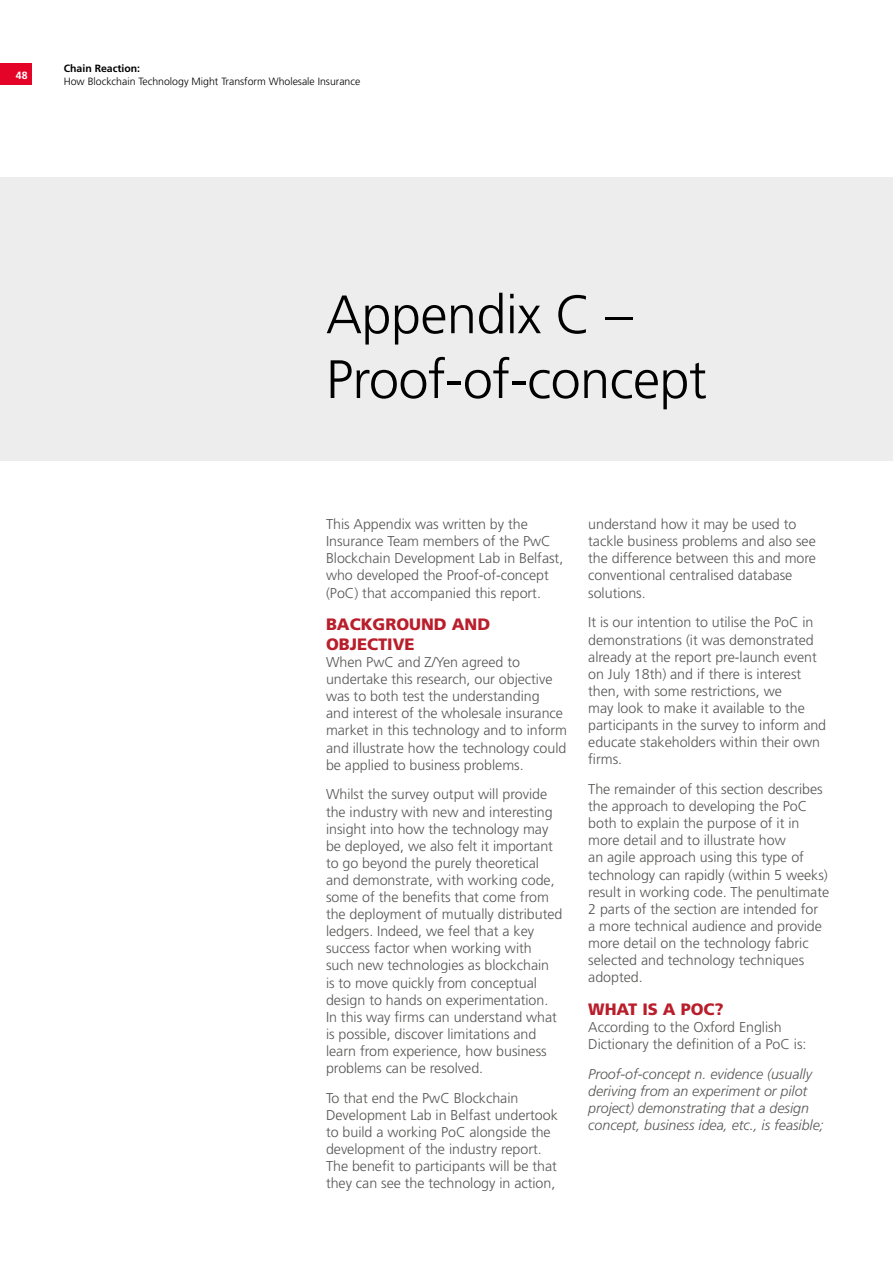
<style>
.page{position:relative;width:893px;height:1263px;background:#fff}
.page>*{position:absolute;margin:0;border:0;box-sizing:border-box;transform-origin:0 0}
.t1{font:300 54px/64.8px "Frutiger";letter-spacing:-.01em;color:#000}
.t2{font:900 16.5px/19.8px "Frutiger";color:#b91e2b}
.t3{font:300 14.25px/17.1px "Frutiger";color:#575756}
.t4{font:italic 300 14.25px/17.1px "Frutiger";color:#575756}
.t5{font:300 10.5px "Frutiger";color:#000}
.t6{font:700 10.5px "Frutiger";color:#000}
.t7{font:700 10.5px "Frutiger";color:#fff}
</style>
<div class="page">
<div style="left:0;top:64px;width:32px;height:21px;background:#e40428"></div>
<div style="left:0;top:177px;width:893px;height:284px;background:#ededed"></div>
<p class="t7" style="left:16px;top:69px;width:13px">48</p>
<p class="t6" style="left:64px;top:62px;width:78px">Chain Reaction:</p>
<p class="t5" style="left:64px;top:75px;width:298px">How Blockchain Technology Might Transform Wholesale Insurance</p>
<h1 class="t1" style="left:326px;top:282px;width:382px">Appendix C –<br>Proof-of-concept</h1>
<p class="t3" style="left:326px;top:516px;width:239px">This Appendix was written by the Insurance Team members of the PwC Blockchain Development Lab in Belfast, who developed the Proof-of-concept (PoC) that accompanied this report.</p>
<p class="t2" style="left:326px;top:614px;width:166px">BACKGROUND AND<br>OBJECTIVE</p>
<p class="t3" style="left:326px;top:653px;width:242px">When PwC and Z/Yen agreed to undertake this research, our objective was to both test the understanding<br>and interest of the wholesale insurance market in this technology and to inform and illustrate how the technology could be applied to business problems.</p>
<p class="t3" style="left:326px;top:786px;width:238px">Whilst the survey output will provide the industry with new and interesting insight into how the technology may be deployed, we also felt it important to go beyond the purely theoretical and demonstrate, with working code, some of the benefits that come from the deployment of mutually distributed ledgers. Indeed, we feel that a key success factor when working with such new technologies as blockchain<br>is to move quickly from conceptual design to hands on experimentation.<br>In this way firms can understand what is possible, discover limitations and learn from experience, how business problems can be resolved.</p>
<p class="t3" style="left:326px;top:1089px;width:233px">To that end the PwC Blockchain Development Lab in Belfast undertook to build a working PoC alongside the development of the industry report.<br>The benefit to participants will be that they can see the technology in action,</p>
<p class="t3" style="left:588px;top:516px;width:229px">understand how it may be used to tackle business problems and also see the difference between this and more conventional centralised database solutions.</p>
<p class="t3" style="left:588px;top:614px;width:239px">It is our intention to utilise the PoC in demonstrations (it was demonstrated already at the report pre-launch event on July 18th) and if there is interest then, with some restrictions, we<br>may look to make it available to the participants in the survey to inform and educate stakeholders within their own firms.</p>
<p class="t3" style="left:588px;top:780px;width:242px">The remainder of this section describes the approach to developing the PoC both to explain the purpose of it in more detail and to illustrate how<br>an agile approach using this type of technology can rapidly (within 5 weeks) result in working code. The penultimate 2 parts of the section are intended for<br>a more technical audience and provide more detail on the technology fabric selected and technology techniques adopted.</p>
<p class="t2" style="left:588px;top:999px;width:137px">WHAT IS A POC?</p>
<p class="t3" style="left:588px;top:1018px;width:220px">According to the Oxford English<br>Dictionary the definition of a PoC is:</p>
<p class="t4" style="left:588px;top:1065px;width:237px">Proof-of-concept n. evidence (usually deriving from an experiment or pilot project) demonstrating that a design concept, business idea, etc., is feasible;</p>
</div>
